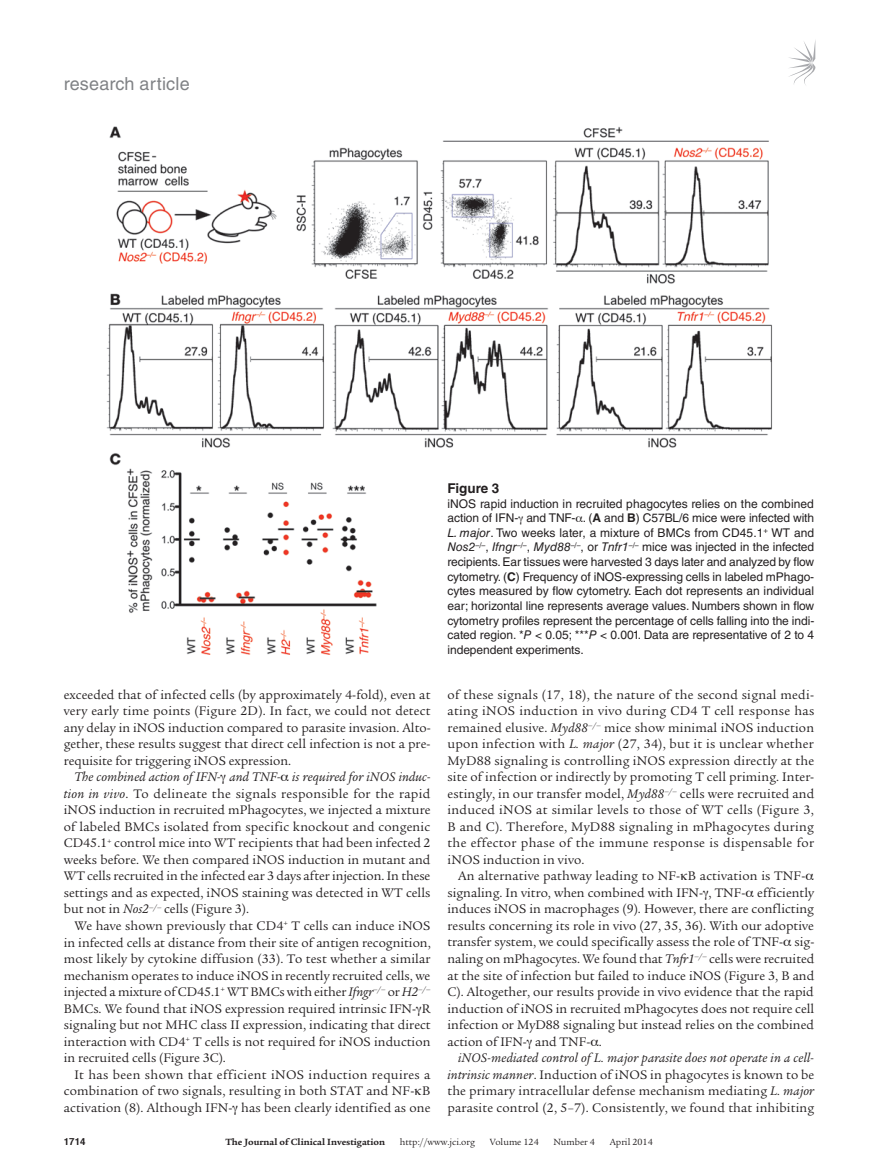
<style>
.page{position:relative;width:878px;height:1175px;background:#fff}
.page>*{position:absolute;margin:0;border:0;box-sizing:border-box;transform-origin:0 0}
.t1{font:18px "Helvetica LT Std";letter-spacing:.01em;color:#808285}
.t2{font:13.5px/16.5px "Legacy Serif Std";color:#231f20;text-align:justify}
.t3{font:700 13.5px "Helvetica LT Std";color:#231f20}
.t4{font:12px/14.7px "Helvetica LT Std";letter-spacing:-.005em;color:#231f20;text-align:justify}
.t5{font:9.75px "Legacy Serif Std";color:#231f20}
.t6{font:700 9.75px "Legacy Serif Std";color:#231f20}
.t7{font:700 9.75px "Helvetica";color:#231f20}
.s1{font-style:italic}
.s2{font-weight:700}
</style>
<div class="page">
<svg style="left:789px;top:42px;width:26px;height:43px"></svg>
<img style="left:106px;top:126px;width:666px;height:529px">
<svg style="left:518px;top:516px;width:5px;height:9px"></svg>
<svg style="left:575px;top:516px;width:7px;height:6px"></svg>
<h1 class="t1" style="left:64px;top:73px;width:127px">research article</h1>
<p class="t2" style="left:64px;top:686px;width:368px">exceeded that of infected cells (by approximately 4-fold), even at very early time points (Figure 2D). In fact, we could not detect any delay in iNOS induction compared to parasite invasion. Alto&shy;gether, these results suggest that direct cell infection is not a pre&shy;requisite for triggering iNOS expression.</p>
<p class="t2" style="left:64px;top:769px;width:368px;text-indent:11px"><span class="s1">The combined action of IFN- and TNF- is required for iNOS induc&shy;tion in vivo</span>. To delineate the signals responsible for the rapid iNOS induction in recruited mPhagocytes, we injected a mixture of labeled BMCs isolated from specific knockout and congenic CD45.1<sup>+</sup> control mice into WT recipients that had been infected 2 weeks before. We then compared iNOS induction in mutant and WT cells recruited in the infected ear 3 days after injection. In these settings and as expected, iNOS staining was detected in WT cells but not in <span class="s1">Nos2</span><sup>–/–</sup> cells (Figure 3).</p>
<p class="t2" style="left:64px;top:917px;width:368px;text-indent:11px">We have shown previously that CD4<sup>+</sup> T cells can induce iNOS in infected cells at distance from their site of antigen recognition, most likely by cytokine diffusion (33). To test whether a similar mechanism operates to induce iNOS in recently recruited cells, we injected a mixture of CD45.1<sup>+</sup> WT BMCs with either <span class="s1">Ifngr</span><sup>–/–</sup> or <span class="s1">H2</span><sup>–/– </sup>BMCs. We found that iNOS expression required intrinsic IFN- R signaling but not MHC class II expression, indicating that direct interaction with CD4<sup>+</sup> T cells is not required for iNOS induction in recruited cells (Figure 3C).</p>
<p class="t2" style="left:64px;top:1066px;width:368px;text-indent:11px">It has been shown that efficient iNOS induction requires a combination of two signals, resulting in both STAT and NF- B activation (8). Although IFN- has been clearly identified as one</p>
<p class="t3" style="left:447px;top:480px;width:53px">Figure 3</p>
<p class="t4" style="left:447px;top:496px;width:368px">iNOS rapid induction in recruited phagocytes relies on the combined action of IFN- and TNF- . (<span class="s2">A</span> and <span class="s2">B</span>) C57BL/6 mice were infected with <span class="s1">L. major</span>. Two weeks later, a mixture of BMCs from CD45.1<sup>+</sup> WT and <span class="s1">Nos2</span><sup>–/–</sup>, <span class="s1">Ifngr</span><sup>–/–</sup>, <span class="s1">Myd88</span><sup>–/–</sup>, or <span class="s1">Tnfr1</span><sup>–/–</sup> mice was injected in the infected recipients. Ear tissues were harvested 3 days later and analyzed by flow cytometry. (<span class="s2">C</span>) Frequency of iNOS-expressing cells in labeled mPhago&shy;cytes measured by flow cytometry. Each dot represents an individual ear; horizontal line represents average values. Numbers shown in flow cytometry profiles represent the percentage of cells falling into the indi&shy;cated region. *<span class="s1">P</span> &lt; 0.05; ***<span class="s1">P</span> &lt; 0.001. Data are representative of 2 to 4 independent experiments.</p>
<p class="t2" style="left:447px;top:686px;width:368px">of these signals (17, 18), the nature of the second signal medi&shy;ating iNOS induction in vivo during CD4 T cell response has remained elusive. <span class="s1">Myd88</span><sup>–/–</sup> mice show minimal iNOS induction upon infection with <span class="s1">L. major</span> (27, 34), but it is unclear whether MyD88 signaling is controlling iNOS expression directly at the site of infection or indirectly by promoting T cell priming. Inter&shy;estingly, in our transfer model, <span class="s1">Myd88</span><sup>–/–</sup> cells were recruited and induced iNOS at similar levels to those of WT cells (Figure 3, B and C). Therefore, MyD88 signaling in mPhagocytes during the effector phase of the immune response is dispensable for iNOS induction in vivo.</p>
<p class="t2" style="left:447px;top:868px;width:368px;text-align:left;text-indent:11px">An alternative pathway leading to NF- B activation is TNF&shy;signaling. In vitro, when combined with IFN- , TNF- efficiently induces iNOS in macrophages (9). However, there are conflicting results concerning its role in vivo (27, 35, 36). With our adoptive transfer system, we could specifically assess the role of TNF- sig&shy;naling on mPhagocytes. We found that <span class="s1">Tnfr1</span><sup>–/–</sup> cells were recruited at the site of infection but failed to induce iNOS (Figure 3, B and C). Altogether, our results provide in vivo evidence that the rapid induction of iNOS in recruited mPhagocytes does not require cell infection or MyD88 signaling but instead relies on the combined action of IFN- and TNF- .</p>
<p class="t2" style="left:447px;top:1049px;width:368px;text-indent:11px"><span class="s1">iNOS-mediated control of L. major parasite does not operate in a cell&shy;intrinsic manner</span>. Induction of iNOS in phagocytes is known to be the primary intracellular defense mechanism mediating <span class="s1">L. major </span>parasite control (2, 5–7). Consistently, we found that inhibiting</p>
<p class="t7" style="left:64px;top:1133px;width:23px">1714</p>
<p class="t6" style="left:225px;top:1135px;width:161px">The Journal of Clinical Investigation</p>
<p class="t5" style="left:400px;top:1136px;width:77px">http://www.jci.org</p>
<p class="t5" style="left:489px;top:1136px;width:50px">Volume 124</p>
<p class="t5" style="left:553px;top:1136px;width:43px">Number 4</p>
<p class="t5" style="left:609px;top:1136px;width:45px">April 2014</p>
</div>
